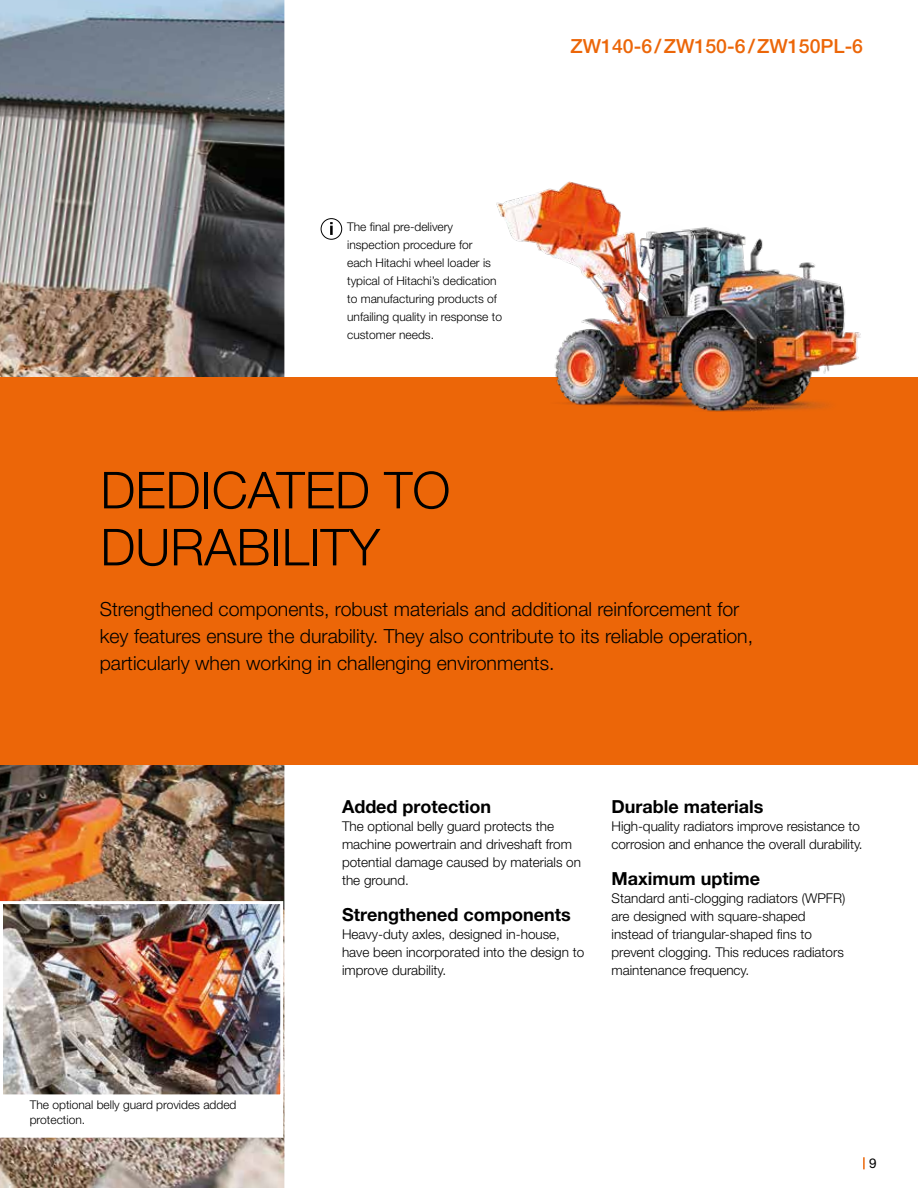
<style>
.page{position:relative;width:918px;height:1188px;background:#fff}
.page>*{position:absolute;margin:0;border:0;box-sizing:border-box;transform-origin:0 0}
.t1{font:300 51px/57px "Helvetica Neue LT Pro";color:#000}
.t2{font:300 19.5px/27px "Helvetica Neue LT Pro";color:#000}
.t3{font:500 19.5px "Helvetica Neue LT Pro";color:#ec6608}
.t4{font:700 18px "Helvetica Neue LT Pro";color:#000}
.t5{font:300 13.5px/18px "Helvetica Neue LT Pro";color:#000}
.t6{font:13.5px "Helvetica Neue LT Pro";color:#000}
.t7{font:300 12px/18px "Helvetica Neue LT Pro";color:#000}
</style>
<div class="page">
<img style="left:0;top:0;width:284px;height:1188px">
<div style="left:0;top:377px;width:918px;height:387px;background:#ec6608"></div>
<img style="left:496px;top:181px;width:365px;height:231px">
<div style="left:321px;top:218px;width:21px;height:22px;border:1px solid #000;border-radius:50%"></div>
<svg style="left:330px;top:222px;width:3px;height:13px"></svg>
<div style="left:2px;top:1062px;width:280px;height:74px;background:#fff"></div>
<div style="left:0;top:1061px;width:283px;height:77px;border:3px solid #fff"></div>
<img style="left:4px;top:905px;width:275px;height:188px">
<div style="left:0;top:901px;width:283px;height:196px;border:3px solid #fff"></div>
<svg style="left:863px;top:1157px;width:2px;height:12px"></svg>
<p class="t7" style="left:347px;top:218px;width:156px">The final pre-delivery inspection procedure for<br>each Hitachi wheel loader is typical of Hitachi’s dedication to manufacturing products of unfailing quality in response to customer needs.</p>
<h1 class="t1" style="left:100px;top:461px;width:351px">DEDICATED TO<br>DURABILITY</h1>
<h2 class="t3" style="left:571px;top:34px;width:294px">ZW140‑6/ZW150‑6/ZW150PL‑6</h2>
<h2 class="t2" style="left:100px;top:595px;width:655px">Strengthened components, robust materials and additional reinforcement for key features ensure the durability. They also contribute to its reliable operation, particularly when working in challenging environments.</h2>
<p class="t7" style="left:30px;top:1097px;width:208px;line-height:15px">The optional belly guard provides added protection.</p>
<h3 class="t4" style="left:342px;top:796px;width:151px">Added protection</h3>
<p class="t5" style="left:342px;top:817px;width:241px">The optional belly guard protects the machine powertrain and driveshaft from potential damage caused by materials on the ground.</p>
<h3 class="t4" style="left:342px;top:904px;width:230px">Strengthened components</h3>
<p class="t5" style="left:342px;top:925px;width:244px">Heavy-duty axles, designed in-house, have been incorporated into the design to improve durability.</p>
<h3 class="t4" style="left:612px;top:796px;width:153px">Durable materials</h3>
<p class="t5" style="left:612px;top:817px;width:253px">High-quality radiators improve resistance to corrosion and enhance the overall durability.</p>
<h3 class="t4" style="left:612px;top:868px;width:150px">Maximum uptime</h3>
<p class="t5" style="left:612px;top:889px;width:235px">Standard anti-clogging radiators (WPFR) are designed with square-shaped instead of triangular-shaped fins to prevent clogging. This reduces radiators maintenance frequency.</p>
<p class="t6" style="left:869px;top:1155px;width:9px">9</p>
</div>
